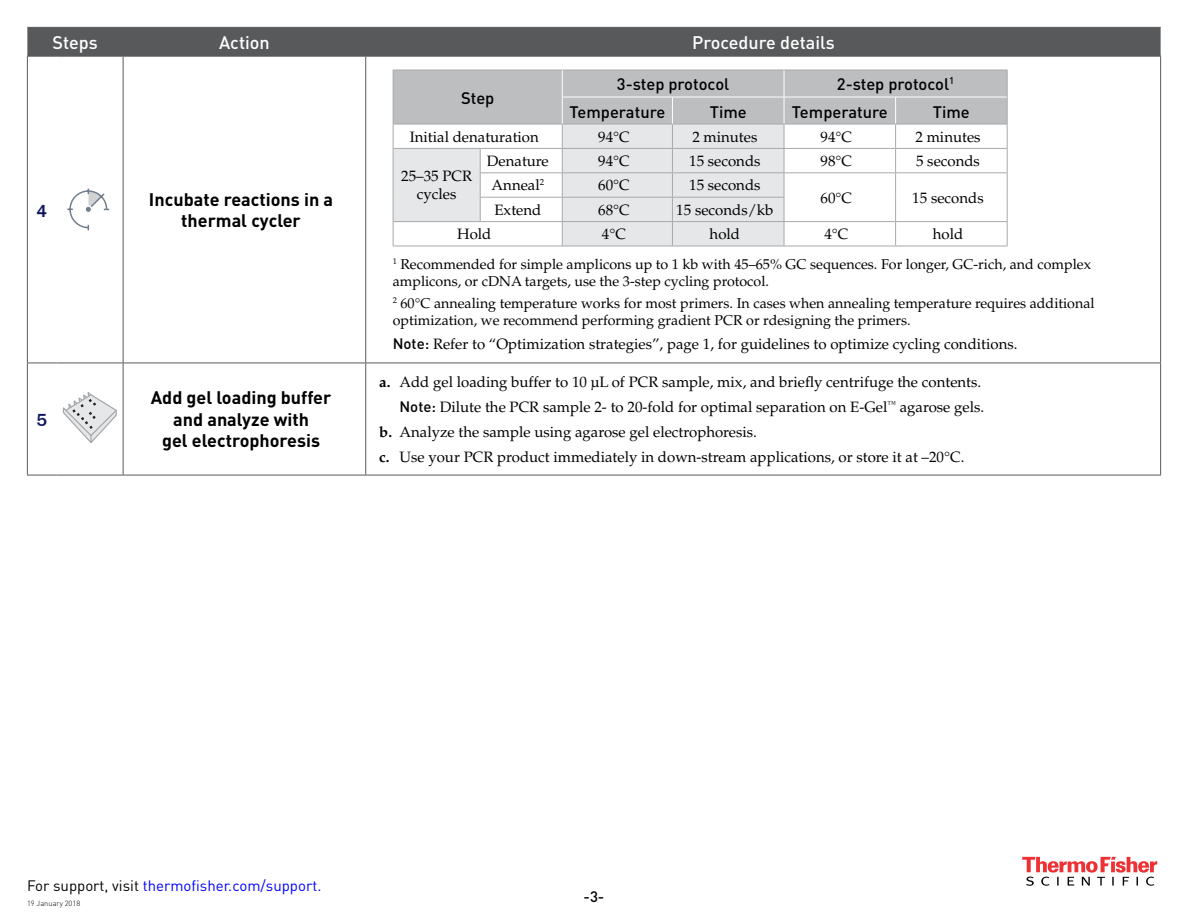
<style>
.page{position:relative;width:1188px;height:918px;background:#fff}
.page>*{position:absolute;margin:0;border:0;box-sizing:border-box;transform-origin:0 0}
.t1{font:700 18px/21.6px "DIN Pro";color:#000;text-align:center}
.t2{font:500 18px "DIN Pro";color:#fff}
.t3{font:500 18px "Franklin Gothic";color:#11175e}
.t4{font:500 16.5px "DIN Pro";color:#000}
.t5{font:15px/18px "Palatino LT Std";color:#000;text-align:center}
.t6{font:15px "DIN Pro";color:#00f}
.t7{font:500 15px "DIN Pro";color:#000}
.t8{font:14.25px/17.1px "Palatino LT Std";color:#000}
.t9{font:300 7.5px "DIN Pro";color:#000}
.s1{font-family:"DIN Pro";font-weight:500}
.s2{font-weight:700}
.s3{color:#000}
</style>
<div class="page">
<svg style="left:1022px;top:858px;width:135px;height:28px"></svg>
<div style="left:27px;top:27px;width:1134px;height:29px;background:#58595b"></div>
<hr style="left:57px;top:56px;width:66px;height:1px;background:#58595b">
<hr style="left:123px;top:56px;width:243px;height:1px;background:#58595b">
<hr style="left:123px;top:57px;width:1px;height:306px;background:#58595b">
<hr style="left:123px;top:363px;width:243px;height:1px;background:#58595b">
<hr style="left:123px;top:475px;width:243px;height:1px;background:#58595b">
<hr style="left:27px;top:363px;width:1px;height:112px;background:#58595b">
<hr style="left:57px;top:363px;width:66px;height:1px;background:#58595b">
<hr style="left:123px;top:363px;width:1px;height:112px;background:#58595b">
<hr style="left:27px;top:475px;width:30px;height:1px;background:#58595b">
<hr style="left:57px;top:475px;width:66px;height:1px;background:#58595b">
<hr style="left:365px;top:363px;width:1px;height:112px;background:#58595b">
<hr style="left:1160px;top:363px;width:1px;height:112px;background:#58595b">
<hr style="left:366px;top:475px;width:795px;height:1px;background:#58595b">
<hr style="left:27px;top:56px;width:30px;height:1px;background:#58595b">
<hr style="left:27px;top:57px;width:1px;height:306px;background:#58595b">
<hr style="left:27px;top:363px;width:30px;height:1px;background:#58595b">
<hr style="left:366px;top:56px;width:795px;height:1px;background:#58595b">
<hr style="left:365px;top:57px;width:1px;height:306px;background:#58595b">
<hr style="left:1160px;top:57px;width:1px;height:306px;background:#58595b">
<hr style="left:366px;top:363px;width:795px;height:1px;background:#58595b">
<svg style="left:67px;top:189px;width:42px;height:42px"></svg>
<svg style="left:393px;top:70px;width:615px;height:176px"></svg>
<hr style="left:393px;top:246px;width:87px;height:1px;background:#a7a9ac">
<hr style="left:480px;top:246px;width:82px;height:1px;background:#a7a9ac">
<hr style="left:562px;top:246px;width:110px;height:1px;background:#a7a9ac">
<hr style="left:672px;top:246px;width:112px;height:1px;background:#a7a9ac">
<hr style="left:784px;top:246px;width:112px;height:1px;background:#a7a9ac">
<hr style="left:896px;top:246px;width:112px;height:1px;background:#a7a9ac">
<svg style="left:63px;top:392px;width:54px;height:51px"></svg>
<p class="t2" style="left:52px;top:30px;width:47px">Steps</p>
<p class="t2" style="left:219px;top:30px;width:52px">Action</p>
<p class="t2" style="left:692px;top:30px;width:144px">Procedure details</p>
<p class="t3" style="left:37px;top:200px;width:12px">4</p>
<p class="t1" style="left:149px;top:188px;width:186px">Incubate reactions in a thermal cycler</p>
<p class="t3" style="left:37px;top:409px;width:12px">5</p>
<p class="t1" style="left:151px;top:386px;width:182px">Add gel loading buffer and analyze with<br>gel electrophoresis</p>
<p class="t4" style="left:461px;top:87px;width:35px">Step</p>
<p class="t4" style="left:617px;top:73px;width:114px">3-step protocol</p>
<p class="t4" style="left:837px;top:73px;width:119px">2-step protocol<sup>1</sup></p>
<p class="t4" style="left:569px;top:101px;width:97px">Temperature</p>
<p class="t4" style="left:710px;top:101px;width:38px">Time</p>
<p class="t4" style="left:792px;top:101px;width:97px">Temperature</p>
<p class="t4" style="left:933px;top:101px;width:38px">Time</p>
<p class="t5" style="left:410px;top:128px;width:131px">Initial denaturation</p>
<p class="t5" style="left:598px;top:128px;width:33px">94°C</p>
<p class="t5" style="left:692px;top:128px;width:67px">2 minutes</p>
<p class="t5" style="left:821px;top:128px;width:33px">94°C</p>
<p class="t5" style="left:915px;top:128px;width:67px">2 minutes</p>
<p class="t5" style="left:401px;top:168px;width:72px">25–35 PCR cycles</p>
<p class="t5" style="left:487px;top:152px;width:63px">Denature</p>
<p class="t5" style="left:598px;top:152px;width:33px">94°C</p>
<p class="t5" style="left:689px;top:152px;width:73px">15 seconds</p>
<p class="t5" style="left:821px;top:152px;width:33px">98°C</p>
<p class="t5" style="left:916px;top:152px;width:65px">5 seconds</p>
<p class="t5" style="left:492px;top:177px;width:54px">Anneal<sup>2</sup></p>
<p class="t5" style="left:598px;top:177px;width:33px">60°C</p>
<p class="t5" style="left:689px;top:177px;width:73px">15 seconds</p>
<p class="t5" style="left:821px;top:189px;width:33px">60°C</p>
<p class="t5" style="left:912px;top:189px;width:73px">15 seconds</p>
<p class="t5" style="left:494px;top:201px;width:48px">Extend</p>
<p class="t5" style="left:598px;top:201px;width:33px">68°C</p>
<p class="t5" style="left:676px;top:201px;width:99px">15 seconds/kb</p>
<p class="t5" style="left:457px;top:225px;width:36px">Hold</p>
<p class="t5" style="left:602px;top:225px;width:26px">4°C</p>
<p class="t5" style="left:710px;top:225px;width:32px">hold</p>
<p class="t5" style="left:824px;top:225px;width:26px">4°C</p>
<p class="t5" style="left:933px;top:225px;width:32px">hold</p>
<p class="t8" style="left:393px;top:256px;width:700px"><sup>1</sup> Recommended for simple amplicons up to 1 kb with 45–65% GC sequences. For longer, GC-rich, and complex amplicons, or cDNA targets, use the 3-step cycling protocol.</p>
<p class="t8" style="left:393px;top:294px;width:703px"><sup>2</sup> 60°C annealing temperature works for most primers. In cases when annealing temperature requires additional optimization, we recommend performing gradient PCR or rdesigning the primers.</p>
<p class="t5" style="left:393px;top:336px;width:626px"><span class="s1">Note:</span> Refer to “Optimization strategies”, page 1, for guidelines to optimize cycling conditions.</p>
<p class="t5" style="left:379px;top:373px;width:604px"><span class="s2">a.</span> Add gel loading buffer to 10 µL of PCR sample, mix, and briefly centrifuge the contents.</p>
<p class="t5" style="left:399px;top:398px;width:586px"><span class="s1">Note:</span> Dilute the PCR sample 2- to 20-fold for optimal separation on E-Gel<sup>™</sup> agarose gels.</p>
<p class="t5" style="left:379px;top:423px;width:379px"><span class="s2">b.</span> Analyze the sample using agarose gel electrophoresis.</p>
<p class="t5" style="left:379px;top:448px;width:587px"><span class="s2">c.</span> Use your PCR product immediately in down-stream applications, or store it at –20°C.</p>
<p class="t6" style="left:27px;top:875px;width:296px"><span class="s3">For support, visit</span> thermofisher.com/support.</p>
<p class="t9" style="left:27px;top:898px;width:55px">19 January 2018</p>
<p class="t7" style="left:584px;top:886px;width:22px">-3-</p>
</div>
